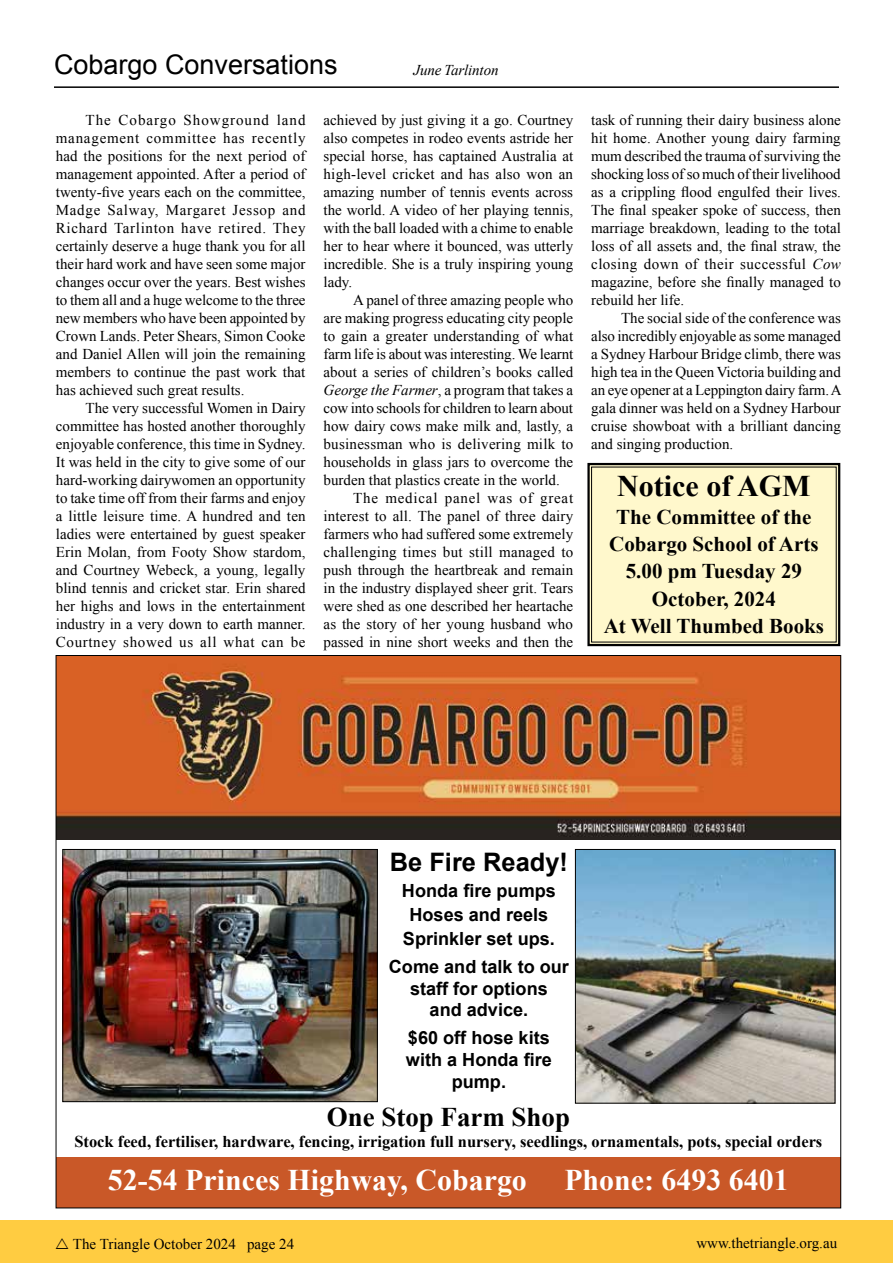
<style>
.page{position:relative;width:893px;height:1263px;background:#fff}
.page>*{position:absolute;margin:0;border:0;box-sizing:border-box;transform-origin:0 0}
.t1{font:700 30px "Times New Roman";color:#fff}
.t2{font:700 30px "Times New Roman";color:#000}
.t3{font:27px "Arial";color:#000}
.t4{font:700 27px "Times New Roman";color:#000}
.t5{font:700 25.5px "Arial";color:#000}
.t6{font:700 21px/27.5px "Times New Roman";color:#000;text-align:center}
.t7{font:700 18.15px/21.8px "Arial";color:#000;text-align:center}
.t8{font:700 16.5px "Times New Roman";color:#000}
.t9{font:15px/18px "Times New Roman";color:#000;text-align:justify}
.t10{font:15px "Times New Roman";letter-spacing:.02em;color:#000}
.t11{font:15px "Times New Roman";letter-spacing:.05em;color:#000}
.t12{font:italic 15px "Times New Roman";letter-spacing:-.005em;color:#000}
.s1{font-style:italic}
</style>
<div class="page">
<div style="left:0;top:1220px;width:893px;height:43px;background:#ffcc41"></div>
<hr style="left:54px;top:86px;width:785px;height:2px;background:#000">
<div style="left:56px;top:1157px;width:785px;height:51px;background:#c95828"></div>
<img style="left:58px;top:657px;width:781px;height:183px">
<img style="left:577px;top:851px;width:256px;height:250px">
<div style="left:575px;top:849px;width:260px;height:254px;border:1px solid #000"></div>
<img style="left:65px;top:851px;width:311px;height:249px">
<div style="left:63px;top:849px;width:315px;height:253px;border:1px solid #000"></div>
<svg style="left:587px;top:462px;width:254px;height:185px"></svg>
<h2 class="t3" style="left:54px;top:46px;width:285px">Cobargo Conversations</h2>
<p class="t12" style="left:414px;top:59px;width:87px">June Tarlinton</p>
<p class="t9" style="left:56px;top:111px;width:251px;text-indent:30px">The Cobargo Showground land management committee has recently had the positions for the next period of management appointed. After a period of twenty-five years each on the committee, Madge Salway, Margaret Jessop and Richard Tarlinton have retired. They certainly deserve a huge thank you for all their hard work and have seen some major changes occur over the years. Best wishes to them all and a huge welcome to the three new members who have been appointed by Crown Lands. Peter Shears, Simon Cooke and Daniel Allen will join the remaining members to continue the past work that has achieved such great results.</p>
<p class="t9" style="left:56px;top:399px;width:251px;text-indent:30px">The very successful Women in Dairy committee has hosted another thoroughly enjoyable conference, this time in Sydney.<br>It was held in the city to give some of our hard-working dairywomen an opportunity to take time off from their farms and enjoy a little leisure time. A hundred and ten ladies were entertained by guest speaker Erin Molan, from Footy Show stardom, and Courtney Webeck, a young, legally blind tennis and cricket star. Erin shared her highs and lows in the entertainment industry in a very down to earth manner.<br>Courtney showed us all what can be</p>
<p class="t9" style="left:324px;top:111px;width:251px">achieved by just giving it a go. Courtney also competes in rodeo events astride her special horse, has captained Australia at high-level cricket and has also won an amazing number of tennis events across the world. A video of her playing tennis, with the ball loaded with a chime to enable her to hear where it bounced, was utterly incredible. She is a truly inspiring young lady.</p>
<p class="t9" style="left:353px;top:291px;width:221px">A panel of three amazing people who</p>
<p class="t9" style="left:324px;top:309px;width:251px">are making progress educating city people</p>
<p class="t9" style="left:324px;top:327px;width:251px">to gain a greater understanding of what</p>
<p class="t9" style="left:324px;top:345px;width:251px">farm life is about was interesting. We learnt</p>
<p class="t9" style="left:324px;top:363px;width:251px">about a series of children’s books called</p>
<p class="t9" style="left:324px;top:381px;width:251px"><span class="s1">George the Farmer</span>, a program that takes a</p>
<p class="t9" style="left:324px;top:399px;width:251px">cow into schools for children to learn about</p>
<p class="t9" style="left:324px;top:417px;width:251px">how dairy cows make milk and, lastly, a</p>
<p class="t9" style="left:324px;top:435px;width:251px">businessman who is delivering milk to</p>
<p class="t9" style="left:324px;top:453px;width:251px">households in glass jars to overcome the</p>
<p class="t9" style="left:324px;top:471px;width:238px">burden that plastics create in the world.</p>
<p class="t11" style="left:353px;top:488px;width:221px">The medical panel was of great</p>
<p class="t9" style="left:324px;top:507px;width:251px">interest to all. The panel of three dairy</p>
<p class="t9" style="left:324px;top:525px;width:251px">farmers who had suffered some extremely</p>
<p class="t10" style="left:324px;top:542px;width:251px">challenging times but still managed to</p>
<p class="t9" style="left:324px;top:561px;width:251px">push through the heartbreak and remain</p>
<p class="t9" style="left:324px;top:579px;width:251px">in the industry displayed sheer grit. Tears</p>
<p class="t9" style="left:324px;top:597px;width:251px">were shed as one described her heartache</p>
<p class="t9" style="left:324px;top:615px;width:251px">as the story of her young husband who</p>
<p class="t9" style="left:324px;top:633px;width:251px">passed in nine short weeks and then the</p>
<p class="t9" style="left:591px;top:111px;width:251px">task of running their dairy business alone hit home. Another young dairy farming mum described the trauma of surviving the shocking loss of so much of their livelihood as a crippling flood engulfed their lives.<br>The final speaker spoke of success, then marriage breakdown, leading to the total loss of all assets and, the final straw, the closing down of their successful <span class="s1">Cow </span>magazine, before she finally managed to rebuild her life.</p>
<p class="t9" style="left:591px;top:309px;width:252px;text-indent:30px">The social side of the conference was also incredibly enjoyable as some managed a Sydney Harbour Bridge climb, there was high tea in the Queen Victoria building and an eye opener at a Leppington dairy farm. A gala dinner was held on a Sydney Harbour cruise showboat with a brilliant dancing and singing production.</p>
<h1 class="t2" style="left:617px;top:465px;width:195px">Notice of AGM</h1>
<h3 class="t6" style="left:604px;top:502px;width:222px">The Committee of the<br>Cobargo School of Arts<br>5.00 pm Tuesday 29<br>October, 2024<br>At Well Thumbed Books</h3>
<h3 class="t5" style="left:390px;top:845px;width:180px">Be Fire Ready!</h3>
<p class="t7" style="left:402px;top:879px;width:155px;line-height:23.9px">Honda fire pumps<br>Hoses and reels<br>Sprinkler set ups.</p>
<p class="t7" style="left:389px;top:956px;width:182px">Come and talk to our staff for options<br>and advice.</p>
<p class="t7" style="left:406px;top:1028px;width:147px">$60 off hose kits with a Honda fire pump.</p>
<h2 class="t4" style="left:327px;top:1099px;width:245px">One Stop Farm Shop</h2>
<p class="t8" style="left:74px;top:1130px;width:749px">Stock feed, fertiliser, hardware, fencing, irrigation full nursery, seedlings, ornamentals, pots, special orders</p>
<h1 class="t1" style="left:108px;top:1159px;width:682px">52-54 Princes Highway, Cobargo Phone: 6493 6401</h1>
<p class="t9" style="left:73px;top:1234px;width:223px">The Triangle October 2024 page 24</p>
<p class="t9" style="left:696px;top:1233px;width:142px">www.thetriangle.org.au</p>
</div>
